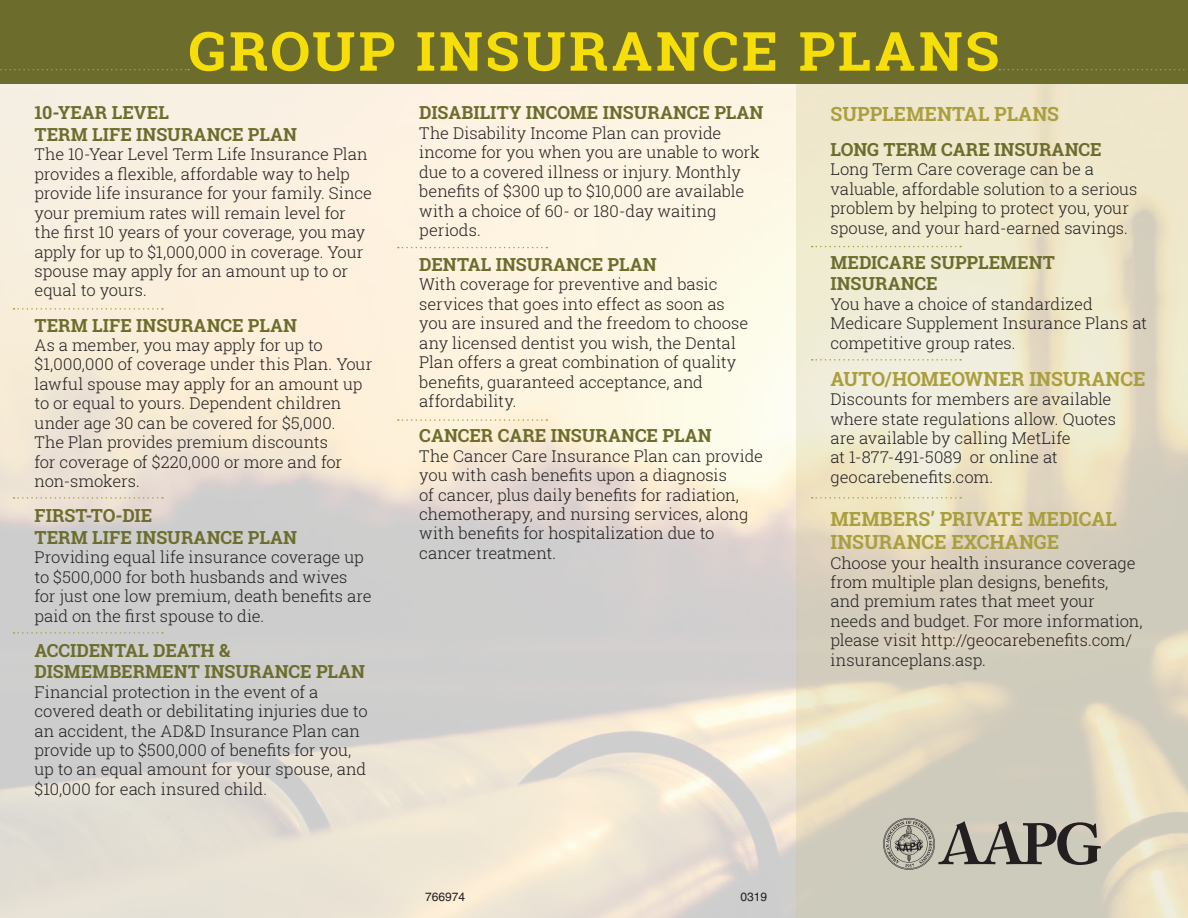
<style>
.page{position:relative;width:1188px;height:918px;background:#fff}
.page>*{position:absolute;margin:0;border:0;box-sizing:border-box;transform-origin:0 0}
.t1{font:700 54px "Roboto Slab";letter-spacing:.055em;color:#f6de0a;scale:1.05 1}
.t2{font:700 19.5px/23.4px "Roboto Slab";color:#aa9f3e}
.t3{font:700 18px/21.6px "Roboto Slab";letter-spacing:.005em;color:#6c6d2d}
.t4{font:300 16.2px/19.5px "Roboto Slab";letter-spacing:-.005em;color:#231f20}
.t5{font:12px "Helvetica";color:#231f20}
</style>
<div class="page">
<img style="left:0;top:83px;width:796px;height:835px">
<svg style="left:796px;top:83px;width:392px;height:835px;background:#e3dcc6"></svg>
<div style="left:0;top:0;width:1188px;height:83px;background:#6c6d2d"></div>
<svg style="left:14px;top:308px;width:149px;height:2px"></svg>
<svg style="left:14px;top:497px;width:149px;height:2px"></svg>
<svg style="left:14px;top:632px;width:149px;height:2px"></svg>
<svg style="left:398px;top:247px;width:149px;height:1px"></svg>
<svg style="left:398px;top:419px;width:149px;height:2px"></svg>
<svg style="left:812px;top:246px;width:149px;height:1px"></svg>
<svg style="left:812px;top:359px;width:149px;height:2px"></svg>
<svg style="left:812px;top:497px;width:149px;height:2px"></svg>
<svg style="left:0;top:69px;width:189px;height:1px"></svg>
<svg style="left:999px;top:69px;width:186px;height:1px"></svg>
<svg style="left:883px;top:818px;width:218px;height:52px;background:#a19e93"></svg>
<h1 class="t1" style="left:189px;top:14px;width:774px">GROUP INSURANCE PLANS</h1>
<p class="t3" style="left:35px;top:102px;width:264px">10-YEAR LEVEL<br>TERM LIFE INSURANCE PLAN</p>
<p class="t4" style="left:35px;top:144px;width:339px">The 10-Year Level Term Life Insurance Plan provides a flexible, affordable way to help provide life insurance for your family. Since your premium rates will remain level for the first 10 years of your coverage, you may apply for up to $1,000,000 in coverage. Your spouse may apply for an amount up to or equal to yours.</p>
<p class="t3" style="left:35px;top:314px;width:264px">TERM LIFE INSURANCE PLAN</p>
<p class="t4" style="left:35px;top:335px;width:339px">As a member, you may apply for up to $1,000,000 of coverage under this Plan. Your lawful spouse may apply for an amount up to or equal to yours. Dependent children under age 30 can be covered for $5,000.<br>The Plan provides premium discounts<br>for coverage of $220,000 or more and for non‑ smokers.</p>
<p class="t3" style="left:35px;top:505px;width:264px">FIRST-TO-DIE<br>TERM LIFE INSURANCE PLAN</p>
<p class="t4" style="left:35px;top:547px;width:339px">Providing equal life insurance coverage up to $500,000 for both husbands and wives for just one low premium, death benefits are paid on the first spouse to die.</p>
<p class="t3" style="left:35px;top:639px;width:332px">ACCIDENTAL DEATH &amp;<br>DISMEMBERMENT INSURANCE PLAN</p>
<p class="t4" style="left:35px;top:682px;width:335px">Financial protection in the event of a covered death or debilitating injuries due to an accident, the AD&amp;D Insurance Plan can provide up to $500,000 of benefits for you, up to an equal amount for your spouse, and $10,000 for each insured child.</p>
<p class="t3" style="left:419px;top:102px;width:346px">DISABILITY INCOME INSURANCE PLAN</p>
<p class="t4" style="left:419px;top:123px;width:342px">The Disability Income Plan can provide income for you when you are unable to work due to a covered illness or injury. Monthly benefits of $300 up to $10,000 are available with a choice of 60- or 180-day waiting periods.</p>
<p class="t3" style="left:419px;top:254px;width:239px">DENTAL INSURANCE PLAN</p>
<p class="t4" style="left:419px;top:274px;width:330px">With coverage for preventive and basic services that goes into effect as soon as you are insured and the freedom to choose any licensed dentist you wish, the Dental Plan offers a great combination of quality benefits, guaranteed acceptance, and affordability.</p>
<p class="t3" style="left:419px;top:425px;width:294px">CANCER CARE INSURANCE PLAN</p>
<p class="t4" style="left:419px;top:446px;width:345px">The Cancer Care Insurance Plan can provide you with cash benefits upon a diagnosis<br>of cancer, plus daily benefits for radiation, chemotherapy, and nursing services, along with benefits for hospitalization due to cancer treatment.</p>
<p class="t5" style="left:425px;top:890px;width:42px">766974</p>
<p class="t5" style="left:741px;top:890px;width:28px">0319</p>
<p class="t2" style="left:831px;top:102px;width:230px">SUPPLEMENTAL PLANS</p>
<p class="t3" style="left:831px;top:138px;width:273px">LONG TERM CARE INSURANCE</p>
<p class="t4" style="left:831px;top:159px;width:309px">Long Term Care coverage can be a valuable, affordable solution to a serious problem by helping to protect you, your spouse, and your hard-earned savings.</p>
<p class="t3" style="left:831px;top:251px;width:226px">MEDICARE SUPPLEMENT<br>INSURANCE</p>
<p class="t4" style="left:831px;top:294px;width:318px">You have a choice of standardized<br>Medicare Supplement Insurance Plans at competitive group rates.</p>
<p class="t2" style="left:831px;top:367px;width:316px">AUTO/HOMEOWNER INSURANCE</p>
<p class="t4" style="left:831px;top:389px;width:287px">Discounts for members are available where state regulations allow. Quotes are available by calling MetLife<br>at 1‑877‑491‑ 5089 or online at geocarebenefits.com.</p>
<p class="t2" style="left:831px;top:507px;width:288px">MEMBERS’ PRIVATE MEDICAL<br>INSURANCE EXCHANGE</p>
<p class="t4" style="left:831px;top:552px;width:314px">Choose your health insurance coverage from multiple plan designs, benefits,<br>and premium rates that meet your needs and budget. For more information, please visit http://geocarebenefits.com/ insuranceplans.asp.</p>
</div>
